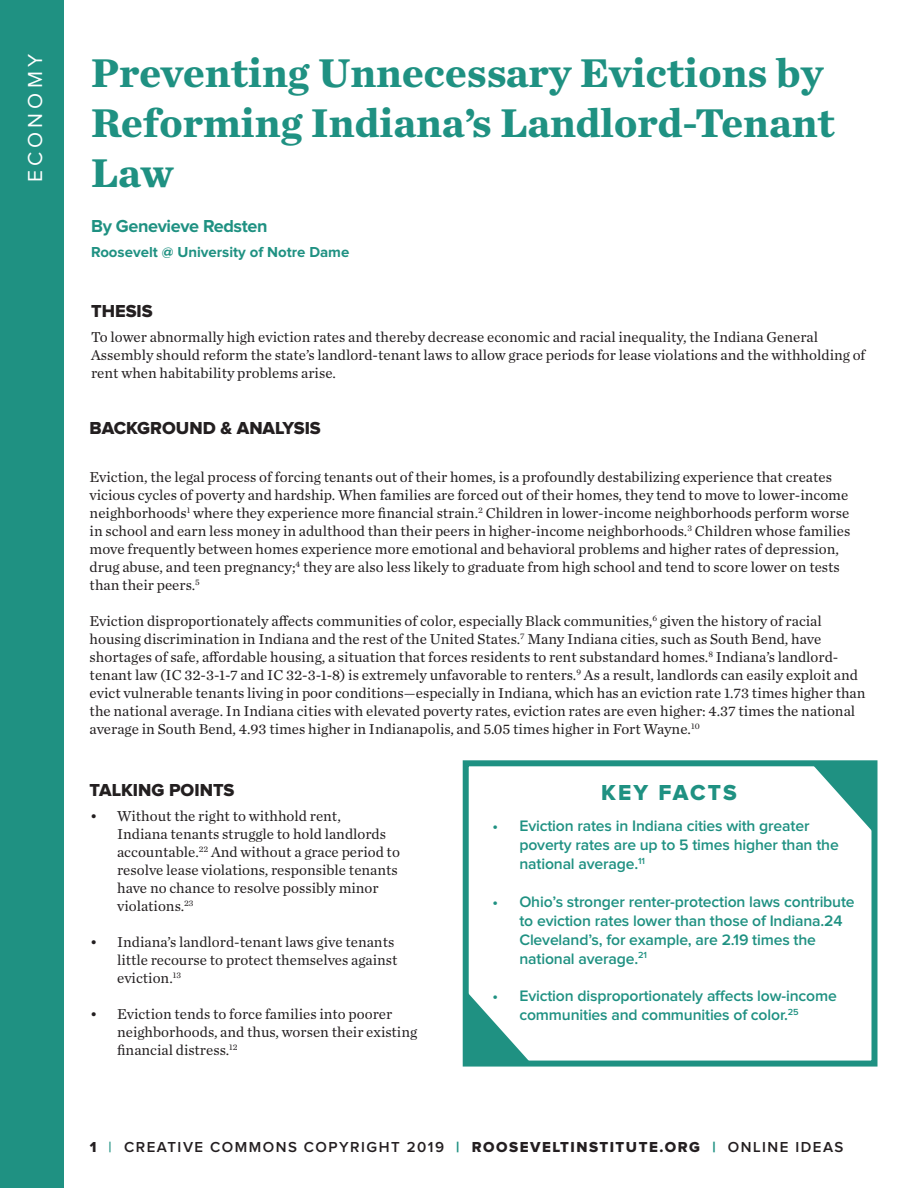
<style>
.page{position:relative;width:918px;height:1188px;background:#fff}
.page>*{position:absolute;margin:0;border:0;box-sizing:border-box;transform-origin:0 0}
.t1{font:700 42px/50.4px "Chronicle Text G1";color:#1f9182}
.t2{font:22.5px "Proxima Nova Extrabld";letter-spacing:.095em;color:#1f9182}
.t3{font:21px "Proxima Nova";letter-spacing:.2em;color:#fff}
.t4{font:18px "Proxima Nova Extrabld";color:#231f20}
.t5{font:700 18px "Proxima Nova";letter-spacing:-.02em;color:#1f9182}
.t6{font:600 15.75px/18.9px "Proxima Nova";letter-spacing:-.01em;color:#1f9182}
.Body_Copy{font:15px/18px "Chronicle Text G1";color:#231f20}
.t7{font:600 15px "Proxima Nova";letter-spacing:.1em;color:#241f21}
.t8{font:700 15px "Proxima Nova";color:#1f9182}
.s1{font-family:"Proxima Nova Extrabld";font-weight:400}
.s2{color:#1f9182}
.s3{font-family:"Proxima Nova Extrabld";font-weight:400;color:#1f9182}
</style>
<div class="page">
<div style="left:0;top:0;width:64px;height:1188px;background:#1f9182"></div>
<svg style="left:470px;top:995px;width:58px;height:65px"></svg>
<svg style="left:814px;top:767px;width:57px;height:63px"></svg>
<div style="left:463px;top:760px;width:415px;height:307px;border:6px solid #1f9182"></div>
<p class="t3" style="left:26px;top:182px;width:130px;rotate:-90deg">ECONOMY</p>
<p class="t1" style="left:91px;top:45px;width:745px">Preventing Unnecessary Evictions by<br>Reforming Indiana’s Landlord-Tenant<br>Law</p>
<p class="t5" style="left:91px;top:217px;width:178px">By Genevieve Redsten</p>
<p class="t8" style="left:91px;top:245px;width:260px">Roosevelt @ University of Notre Dame</p>
<p class="t4" style="left:91px;top:302px;width:63px">THESIS</p>
<p class="Body_Copy" style="left:91px;top:328px;width:776px">To lower abnormally high eviction rates and thereby decrease economic and racial inequality, the Indiana General<br>Assembly should reform the state’s landlord-tenant laws to allow grace periods for lease violations and the withholding of rent when habitability problems arise.</p>
<p class="t4" style="left:90px;top:420px;width:233px">BACKGROUND &amp; ANALYSIS</p>
<p class="Body_Copy" style="left:90px;top:467px;width:762px">Eviction, the legal process of forcing tenants out of their homes, is a profoundly destabilizing experience that creates vicious cycles of poverty and hardship. When families are forced out of their homes, they tend to move to lower-income neighborhoods<sup>1</sup> where they experience more financial strain.<sup>2</sup> Children in lower-income neighborhoods perform worse in school and earn less money in adulthood than their peers in higher-income neighborhoods.<sup>3</sup> Children whose families move frequently between homes experience more emotional and behavioral problems and higher rates of depression, drug abuse, and teen pregnancy;<sup>4</sup> they are also less likely to graduate from high school and tend to score lower on tests than their peers.<sup>5</sup></p>
<p class="Body_Copy" style="left:90px;top:611px;width:777px">Eviction disproportionately affects communities of color, especially Black communities,<sup>6</sup> given the history of racial housing discrimination in Indiana and the rest of the United States.<sup>7</sup> Many Indiana cities, such as South Bend, have shortages of safe, affordable housing, a situation that forces residents to rent substandard homes.<sup>8</sup> Indiana’s landlord&shy;tenant law (IC 32-3-1-7 and IC 32-3-1-8) is extremely unfavorable to renters.<sup>9</sup> As a result, landlords can easily exploit and evict vulnerable tenants living in poor conditions—especially in Indiana, which has an eviction rate 1.73 times higher than the national average. In Indiana cities with elevated poverty rates, eviction rates are even higher: 4.37 times the national average in South Bend, 4.93 times higher in Indianapolis, and 5.05 times higher in Fort Wayne.<sup>10</sup></p>
<p class="t4" style="left:90px;top:782px;width:146px">TALKING POINTS</p>
<p class="Body_Copy" style="left:117px;top:806px;width:284px;text-indent:-27px">• Without the right to withhold rent,<br>Indiana tenants struggle to hold landlords accountable.<sup>22</sup> And without a grace period to resolve lease violations, responsible tenants have no chance to resolve possibly minor violations.<sup>23</sup></p>
<p class="Body_Copy" style="left:117px;top:932px;width:282px;text-indent:-27px">• Indiana’s landlord-tenant laws give tenants little recourse to protect themselves against eviction.<sup>13</sup></p>
<p class="Body_Copy" style="left:117px;top:1004px;width:302px;text-indent:-27px">• Eviction tends to force families into poorer neighborhoods, and thus, worsen their existing financial distress.<sup>12</sup></p>
<p class="t2" style="left:601px;top:782px;width:137px">KEY FACTS</p>
<p class="t6" style="left:519px;top:817px;width:321px;text-indent:-27px">• Eviction rates in Indiana cities with greater poverty rates are up to 5 times higher than the national average.<sup>11</sup></p>
<p class="t6" style="left:519px;top:893px;width:337px;text-indent:-27px">• Ohio’s stronger renter-protection laws contribute to eviction rates lower than those of Indiana.24<br>Cleveland’s, for example, are 2.19 times the national average.<sup>21</sup></p>
<p class="t6" style="left:519px;top:987px;width:319px;text-indent:-27px">• Eviction disproportionately affects low-income communities and communities of color.<sup>25</sup></p>
<p class="t7" style="left:90px;top:1140px;width:755px"><span class="s1">1</span> <span class="s2">|</span> CREATIVE COMMONS COPYRIGHT 2019 <span class="s3">|</span> <span class="s1">ROOSEVELTINSTITUTE.ORG</span> <span class="s3">|</span> ONLINE IDEAS</p>
</div>
